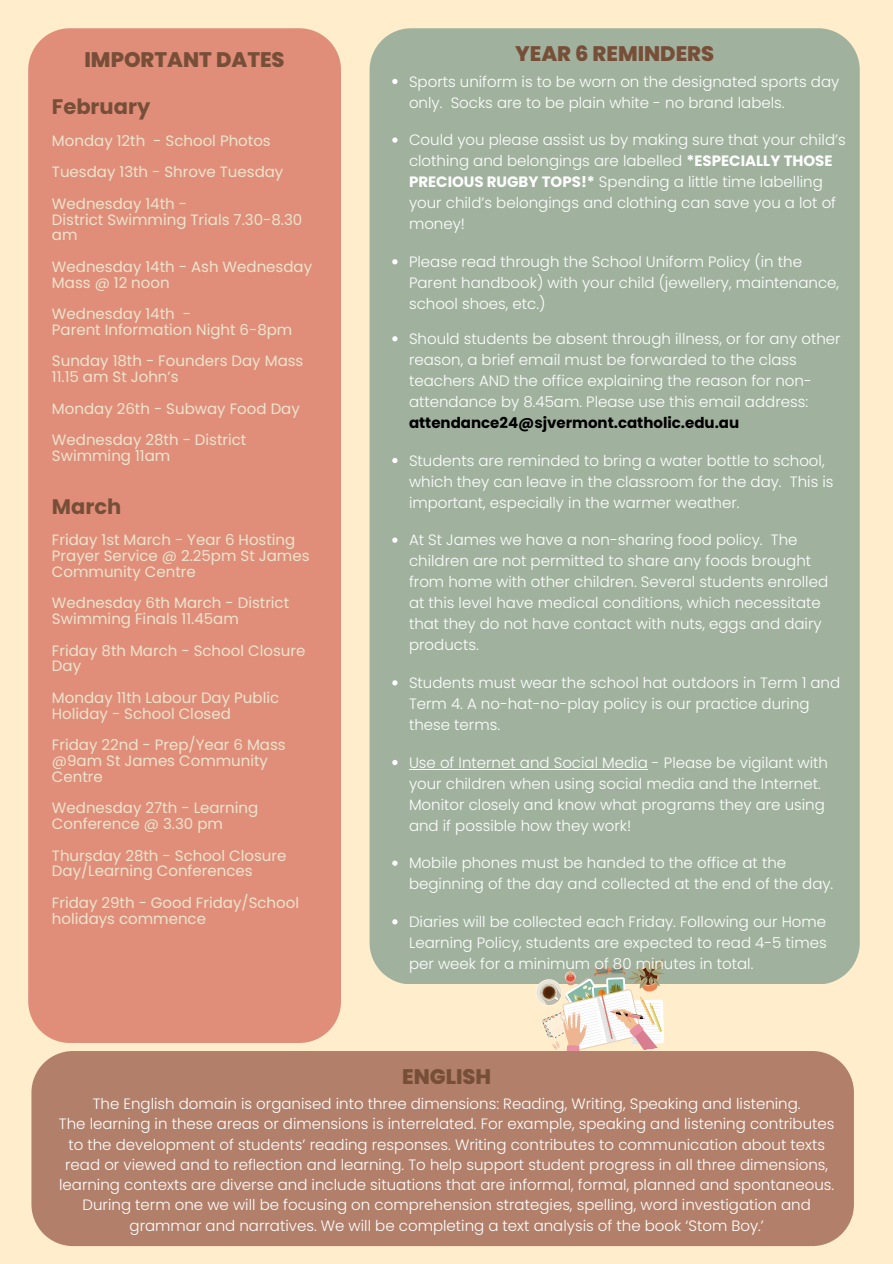
<style>
.page{position:relative;width:893px;height:1264px;background:#fff}
.page>*{position:absolute;margin:0;border:0;box-sizing:border-box;transform-origin:0 0}
.t1{font:800 21px "Poppins";color:#774f38}
.t2{font:700 21px "Poppins";color:#774f38}
.t3{font:300 15px/21px "Poppins";color:#fff}
.t4{font:15px/15.8px "Poppins";color:#ece5ce}
.s1{font-weight:700}
.s2{font-weight:700;color:#000}
</style>
<div class="page">
<div style="left:0;top:0;width:892px;height:1263px;background:#ffedcb"></div>
<div style="left:28px;top:28px;width:313px;height:1014px;background:#e08e79"></div>
<div style="left:369px;top:28px;width:490px;height:955px;background:#a0b29e"></div>
<svg style="left:534px;top:958px;width:134px;height:92px"></svg>
<svg style="left:392px;top:79px;width:5px;height:5px"></svg>
<svg style="left:392px;top:137px;width:5px;height:6px"></svg>
<svg style="left:392px;top:259px;width:5px;height:5px"></svg>
<svg style="left:392px;top:336px;width:5px;height:5px"></svg>
<svg style="left:392px;top:458px;width:5px;height:5px"></svg>
<svg style="left:392px;top:537px;width:5px;height:6px"></svg>
<svg style="left:392px;top:680px;width:5px;height:5px"></svg>
<svg style="left:392px;top:760px;width:5px;height:5px"></svg>
<hr style="left:409px;top:768px;width:238px;height:1px;background:#fff">
<svg style="left:392px;top:860px;width:5px;height:5px"></svg>
<svg style="left:392px;top:919px;width:5px;height:5px"></svg>
<div style="left:31px;top:1050px;width:822px;height:195px;background:#b2806a"></div>
<p class="t1" style="left:84px;top:45px;width:202px">IMPORTANT DATES</p>
<p class="t2" style="left:52px;top:92px;width:100px">February</p>
<h2 class="t4" style="left:52px;top:133px;width:220px">Monday 12th - School Photos</h2>
<p class="t4" style="left:52px;top:164px;width:233px">Tuesday 13th - Shrove Tuesday</p>
<p class="t4" style="left:52px;top:196px;width:137px">Wednesday 14th -</p>
<p class="t4" style="left:52px;top:211px;width:252px">District Swimming Trials 7.30-8.30 am</p>
<p class="t4" style="left:52px;top:259px;width:262px">Wednesday 14th - Ash Wednesday<br>Mass @ 12 noon</p>
<p class="t4" style="left:52px;top:306px;width:141px">Wednesday 14th -</p>
<p class="t4" style="left:52px;top:322px;width:242px">Parent Information Night 6-8pm</p>
<p class="t4" style="left:52px;top:353px;width:253px">Sunday 18th - Founders Day Mass<br>11.15 am St John’s</p>
<p class="t4" style="left:52px;top:400px;width:249px">Monday 26th - Subway Food Day</p>
<h1 class="t4" style="left:52px;top:432px;width:196px">Wednesday 28th - District<br>Swimming 11am</h1>
<p class="t2" style="left:52px;top:492px;width:71px">March</p>
<p class="t4" style="left:52px;top:532px;width:259px">Friday 1st March - Year 6 Hosting<br>Prayer Service @ 2.25pm St James<br>Community Centre</p>
<p class="t4" style="left:52px;top:595px;width:239px">Wednesday 6th March - District<br>Swimming Finals 11.45am</p>
<p class="t4" style="left:52px;top:642px;width:255px">Friday 8th March - School Closure<br>Day</p>
<p class="t4" style="left:52px;top:690px;width:229px">Monday 11th Labour Day Public<br>Holiday - School Closed</p>
<p class="t4" style="left:52px;top:737px;width:235px">Friday 22nd - Prep/Year 6 Mass @9am St James Community<br>Centre</p>
<p class="t4" style="left:52px;top:800px;width:208px">Wednesday 27th - Learning<br>Conference @ 3.30 pm</p>
<p class="t4" style="left:52px;top:847px;width:236px">Thursday 28th - School Closure<br>Day/Learning Conferences</p>
<p class="t4" style="left:52px;top:894px;width:249px">Friday 29th - Good Friday/School holidays commence</p>
<p class="t1" style="left:515px;top:39px;width:201px">YEAR 6 REMINDERS</p>
<h1 class="t3" style="left:409px;top:71px;width:432px">Sports uniform is to be worn on the designated sports day only. Socks are to be plain white - no brand labels.</h1>
<h2 class="t3" style="left:409px;top:130px;width:438px">Could you please assist us by making sure that your child’s clothing and belongings are labelled <span class="s1">*ESPECIALLY THOSE PRECIOUS RUGBY TOPS!*</span> Spending a little time labelling your child’s belongings and clothing can save you a lot of money!</h2>
<p class="t3" style="left:409px;top:251px;width:431px">Please read through the School Uniform Policy (in the<br>Parent handbook) with your child (jewellery, maintenance, school shoes, etc.)</p>
<p class="t3" style="left:409px;top:328px;width:433px">Should students be absent through illness, or for any other reason, a brief email must be forwarded to the class teachers AND the office explaining the reason for non&shy;attendance by 8.45am. Please use this email address: <span class="s2">attendance24@sjvermont.catholic.edu.au</span></p>
<p class="t3" style="left:409px;top:450px;width:426px">Students are reminded to bring a water bottle to school, which they can leave in the classroom for the day. This is important, especially in the warmer weather.</p>
<p class="t3" style="left:409px;top:529px;width:420px">At St James we have a non-sharing food policy. The children are not permitted to share any foods brought from home with other children. Several students enrolled at this level have medical conditions, which necessitate that they do not have contact with nuts, eggs and dairy products.</p>
<p class="t3" style="left:409px;top:672px;width:432px">Students must wear the school hat outdoors in Term 1 and<br>Term 4. A no-hat-no-play policy is our practice during these terms.</p>
<p class="t3" style="left:409px;top:752px;width:420px">Use of Internet and Social Media - Please be vigilant with your children when using social media and the Internet.<br>Monitor closely and know what programs they are using and if possible how they work!</p>
<p class="t3" style="left:409px;top:852px;width:426px">Mobile phones must be handed to the office at the beginning of the day and collected at the end of the day.</p>
<p class="t3" style="left:409px;top:911px;width:419px;text-align:justify">Diaries will be collected each Friday. Following our Home Learning Policy, students are expected to read 4-5 times per week for a minimum of 80 minutes in total.</p>
<p class="t1" style="left:402px;top:1062px;width:91px">ENGLISH</p>
<p class="t3" style="left:93px;top:1093px;width:709px">The English domain is organised into three dimensions: Reading, Writing, Speaking and listening.</p>
<h1 class="t3" style="left:59px;top:1113px;width:777px;line-height:20.2px;text-align:center">The learning in these areas or dimensions is interrelated. For example, speaking and listening contributes to the development of students’ reading responses. Writing contributes to communication about texts read or viewed and to reflection and learning. To help support student progress in all three dimensions, learning contexts are diverse and include situations that are informal, formal, planned and spontaneous.</h1>
<p class="t3" style="left:82px;top:1194px;width:729px;line-height:20.2px;text-align:center">During term one we will be focusing on comprehension strategies, spelling, word investigation and grammar and narratives. We will be completing a text analysis of the book ‘Stom Boy.’</p>
</div>
